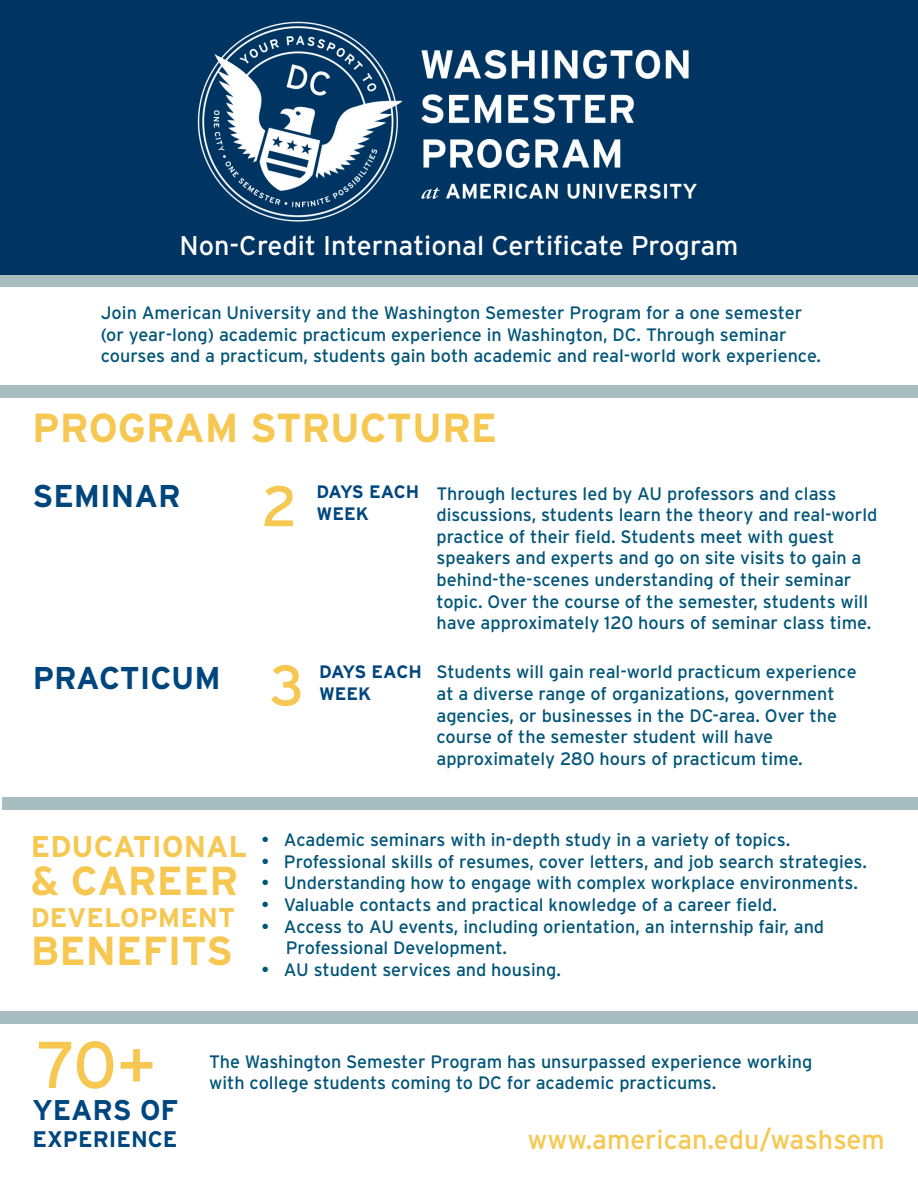
<style>
.page{position:relative;width:918px;height:1188px;background:#fff}
.page>*{position:absolute;margin:0;border:0;box-sizing:border-box;transform-origin:0 0}
.t1{font:66px "Interstate";color:#f6c851}
.t2{font:57px "Interstate";color:#f6c851}
.t3{font:700 40.5px "Interstate";color:#f6c851}
.t4{font:700 31.5px "Interstate";color:#00467e}
.t5{font:700 30px "Interstate";color:#f6c851}
.t6{font:700 28.5px "Interstate";color:#00467e}
.t7{font:27px "Interstate";color:#fff}
.t8{font:27px "Interstate";color:#f6c851}
.t9{font:700 27px "Interstate";color:#f6c851}
.t10{font:700 22.5px "Interstate";color:#00467e}
._4__Sub_Headers{font:18px/21.6px "Interstate";color:#015579}
.t11{font:700 18px/21.6px "Interstate";color:#00467e}
</style>
<div class="page">
<div style="left:0;top:274px;width:918px;height:12px;background:#a8bdbf"></div>
<div style="left:0;top:385px;width:918px;height:12px;background:#a8bdbf"></div>
<div style="left:2px;top:797px;width:916px;height:12px;background:#a8bdbf"></div>
<div style="left:0;top:1011px;width:918px;height:12px;background:#a8bdbf"></div>
<img style="left:1px;top:0;width:917px;height:274px">
<p class="t7" style="left:180px;top:229px;width:560px">Non-Credit International Certificate Program</p>
<p class="_4__Sub_Headers" style="left:101px;top:302px;width:722px">Join American University and the Washington Semester Program for a one semester (or year-long) academic practicum experience in Washington, DC. Through seminar courses and a practicum, students gain both academic and real-world work experience.</p>
<p class="t3" style="left:32px;top:403px;width:467px">PROGRAM STRUCTURE</p>
<p class="t4" style="left:33px;top:477px;width:149px">SEMINAR</p>
<p class="t2" style="left:262px;top:471px;width:38px">2</p>
<p class="t11" style="left:316px;top:481px;width:104px">DAYS EACH<br>WEEK</p>
<p class="_4__Sub_Headers" style="left:436px;top:482px;width:442px">Through lectures led by AU professors and class discussions, students learn the theory and real-world practice of their field. Students meet with guest speakers and experts and go on site visits to gain a behind-the-scenes understanding of their seminar topic. Over the course of the semester, students will have approximately 120 hours of seminar class time.</p>
<p class="t4" style="left:33px;top:659px;width:189px">PRACTICUM</p>
<p class="t2" style="left:270px;top:651px;width:36px">3</p>
<p class="t11" style="left:319px;top:661px;width:104px">DAYS EACH<br>WEEK</p>
<p class="_4__Sub_Headers" style="left:436px;top:661px;width:422px">Students will gain real-world practicum experience at a diverse range of organizations, government agencies, or businesses in the DC-area. Over the course of the semester student will have approximately 280 hours of practicum time.</p>
<p class="t5" style="left:31px;top:828px;width:218px">EDUCATIONAL</p>
<p class="t3" style="left:31px;top:856px;width:209px">&amp; CAREER</p>
<p class="t9" style="left:31px;top:901px;width:206px">DEVELOPMENT</p>
<p class="t3" style="left:31px;top:926px;width:204px">BENEFITS</p>
<p class="_4__Sub_Headers" style="left:262px;top:829px;width:530px">• Academic seminars with in-depth study in a variety of topics.</p>
<p class="_4__Sub_Headers" style="left:262px;top:850px;width:607px">• Professional skills of resumes, cover letters, and job search strategies.</p>
<p class="_4__Sub_Headers" style="left:262px;top:872px;width:598px">• Understanding how to engage with complex workplace environments.</p>
<p class="_4__Sub_Headers" style="left:262px;top:894px;width:517px">• Valuable contacts and practical knowledge of a career field.</p>
<p class="_4__Sub_Headers" style="left:286px;top:915px;width:540px;text-indent:-24px">• Access to AU events, including orientation, an internship fair, and<br>Professional Development.</p>
<p class="_4__Sub_Headers" style="left:262px;top:958px;width:301px">• AU student services and housing.</p>
<p class="t1" style="left:37px;top:1025px;width:120px">70+</p>
<p class="t6" style="left:32px;top:1093px;width:148px">YEARS OF</p>
<p class="t10" style="left:32px;top:1126px;width:147px">EXPERIENCE</p>
<p class="_4__Sub_Headers" style="left:209px;top:1050px;width:605px">The Washington Semester Program has unsurpassed experience working</p>
<p class="_4__Sub_Headers" style="left:209px;top:1072px;width:509px">with college students coming to DC for academic practicums.</p>
<p class="t8" style="left:527px;top:1123px;width:359px">www.american.edu/washsem</p>
</div>
